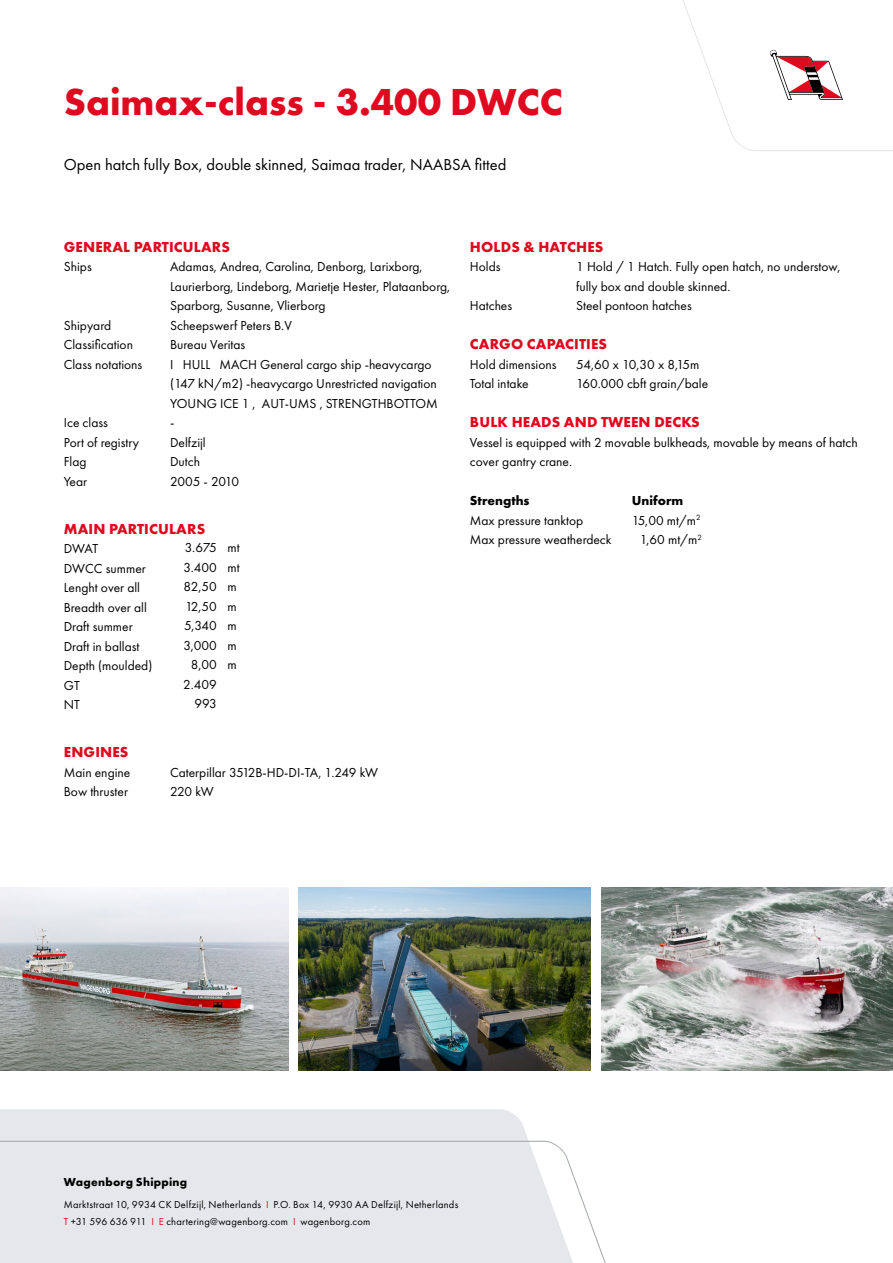
<style>
.page{position:relative;width:893px;height:1263px;background:#fff}
.page>*{position:absolute;margin:0;border:0;box-sizing:border-box;transform-origin:0 0}
.t1{font:700 39px "Futura PT";color:#df0a1f}
.t2{font:16.5px "Futura PT";color:#000}
.t3{font:700 15px "Futura PT";letter-spacing:.01em;color:#df0a1f}
.t4{font:13.5px/19.5px "Futura PT";color:#000}
.t5{font:700 13.5px "Futura PT";color:#000}
.t6{font:13.5px "Futura PT";letter-spacing:-.025em;color:#000}
.t7{font:700 12px "Futura PT";letter-spacing:.02em;color:#000}
.t8{font:10.5px/16.5px "Futura PT";letter-spacing:.02em;color:#000}
.s1{color:#df0a1f}
</style>
<div class="page">
<svg style="left:683px;top:0;width:210px;height:151px"></svg>
<div style="left:0;top:1109px;width:528px;height:31px;background:#e5e7ea"></div>
<svg style="left:0;top:1140px;width:606px;height:123px"></svg>
<img style="left:0;top:888px;width:288px;height:182px">
<img style="left:601px;top:888px;width:292px;height:182px">
<img style="left:299px;top:888px;width:292px;height:182px">
<h1 class="t1" style="left:64px;top:77px;width:500px">Saimax-class - 3.400 DWCC</h1>
<p class="t2" style="left:64px;top:154px;width:444px">Open hatch fully Box, double skinned, Saimaa trader, NAABSA fitted</p>
<p class="t3" style="left:64px;top:237px;width:168px">GENERAL PARTICULARS</p>
<p class="t4" style="left:64px;top:257px;width:29px">Ships</p>
<p class="t4" style="left:170px;top:257px;width:282px">Adamas, Andrea, Carolina, Denborg, Larixborg,<br>Laurierborg, Lindeborg, Marietje Hester, Plataanborg,<br>Sparborg, Susanne, Vlierborg</p>
<p class="t4" style="left:64px;top:315px;width:49px">Shipyard</p>
<p class="t4" style="left:170px;top:315px;width:123px">Scheepswerf Peters B.V</p>
<p class="t4" style="left:64px;top:335px;width:71px">Classification</p>
<p class="t4" style="left:170px;top:335px;width:77px">Bureau Veritas</p>
<p class="t4" style="left:64px;top:354px;width:80px">Class notations</p>
<p class="t4" style="left:170px;top:354px;width:269px">I ✠ HULL ✠ MACH General cargo ship -heavycargo (147 kN/m2) -heavycargo Unrestricted navigation<br>YOUNG ICE 1 , ✠AUT-UMS , STRENGTHBOTTOM</p>
<p class="t4" style="left:64px;top:413px;width:46px">Ice class</p>
<p class="t4" style="left:170px;top:413px;width:6px">-</p>
<p class="t4" style="left:64px;top:432px;width:77px">Port of registry</p>
<p class="t4" style="left:170px;top:432px;width:37px">Delfzijl</p>
<p class="t4" style="left:64px;top:452px;width:24px">Flag</p>
<p class="t4" style="left:170px;top:452px;width:31px">Dutch</p>
<p class="t4" style="left:64px;top:471px;width:25px">Year</p>
<p class="t6" style="left:170px;top:473px;width:71px">2005 - 2010</p>
<p class="t3" style="left:64px;top:519px;width:143px">MAIN PARTICULARS</p>
<p class="t4" style="left:64px;top:539px;width:90px">DWAT<br>DWCC summer<br>Lenght over all<br>Breadth over all<br>Draft summer<br>Draft in ballast<br>Depth (moulded)<br>GT<br>NT</p>
<p class="t3" style="left:64px;top:742px;width:66px">ENGINES</p>
<p class="t4" style="left:64px;top:762px;width:68px">Main engine</p>
<p class="t4" style="left:170px;top:762px;width:209px">Caterpillar 3512B-HD-DI-TA, 1.249 kW</p>
<p class="t4" style="left:64px;top:782px;width:66px">Bow thruster</p>
<p class="t4" style="left:170px;top:782px;width:45px">220 kW</p>
<p class="t4" style="left:183px;top:538px;width:35px;text-align:right">3.675<br>3.400<br>82,50<br>12,50<br>5,340<br>3,000<br>8,00<br>2.409<br>993</p>
<p class="t4" style="left:227px;top:538px;width:14px">mt mt m m m m m</p>
<p class="t3" style="left:470px;top:237px;width:135px">HOLDS &amp; HATCHES</p>
<p class="t4" style="left:470px;top:257px;width:32px">Holds</p>
<p class="t4" style="left:576px;top:257px;width:266px">1 Hold / 1 Hatch. Fully open hatch, no understow, fully box and double skinned.</p>
<p class="t4" style="left:470px;top:296px;width:44px">Hatches</p>
<p class="t4" style="left:576px;top:296px;width:117px">Steel pontoon hatches</p>
<p class="t3" style="left:470px;top:334px;width:139px">CARGO CAPACITIES</p>
<p class="t4" style="left:470px;top:354px;width:88px">Hold dimensions</p>
<p class="t4" style="left:576px;top:354px;width:125px">54,60 x 10,30 x 8,15m</p>
<p class="t4" style="left:470px;top:374px;width:60px">Total intake</p>
<p class="t4" style="left:576px;top:374px;width:134px">160.000 cbft grain/bale</p>
<p class="t3" style="left:470px;top:412px;width:231px">BULK HEADS AND TWEEN DECKS</p>
<p class="t4" style="left:470px;top:432px;width:389px">Vessel is equipped with 2 movable bulkheads, movable by means of hatch cover gantry crane.</p>
<p class="t5" style="left:470px;top:492px;width:61px">Strengths</p>
<p class="t5" style="left:632px;top:492px;width:53px">Uniform</p>
<p class="t4" style="left:470px;top:510px;width:115px">Max pressure tanktop</p>
<p class="t4" style="left:632px;top:510px;width:70px">15,00 mt/m<sup>2</sup></p>
<p class="t4" style="left:470px;top:530px;width:143px">Max pressure weatherdeck</p>
<p class="t4" style="left:640px;top:530px;width:64px">1,60 mt/m<sup>2</sup></p>
<p class="t7" style="left:64px;top:1174px;width:125px">Wagenborg Shipping</p>
<p class="t8" style="left:64px;top:1196px;width:396px">Marktstraat 10, 9934 CK Delfzijl, Netherlands <span class="s1">I</span> P.O. Box 14, 9930 AA Delfzijl, Netherlands<br><span class="s1">T</span> +31 596 636 911 <span class="s1">I E</span> chartering@wagenborg.com <span class="s1">I</span> wagenborg.com</p>
</div>
